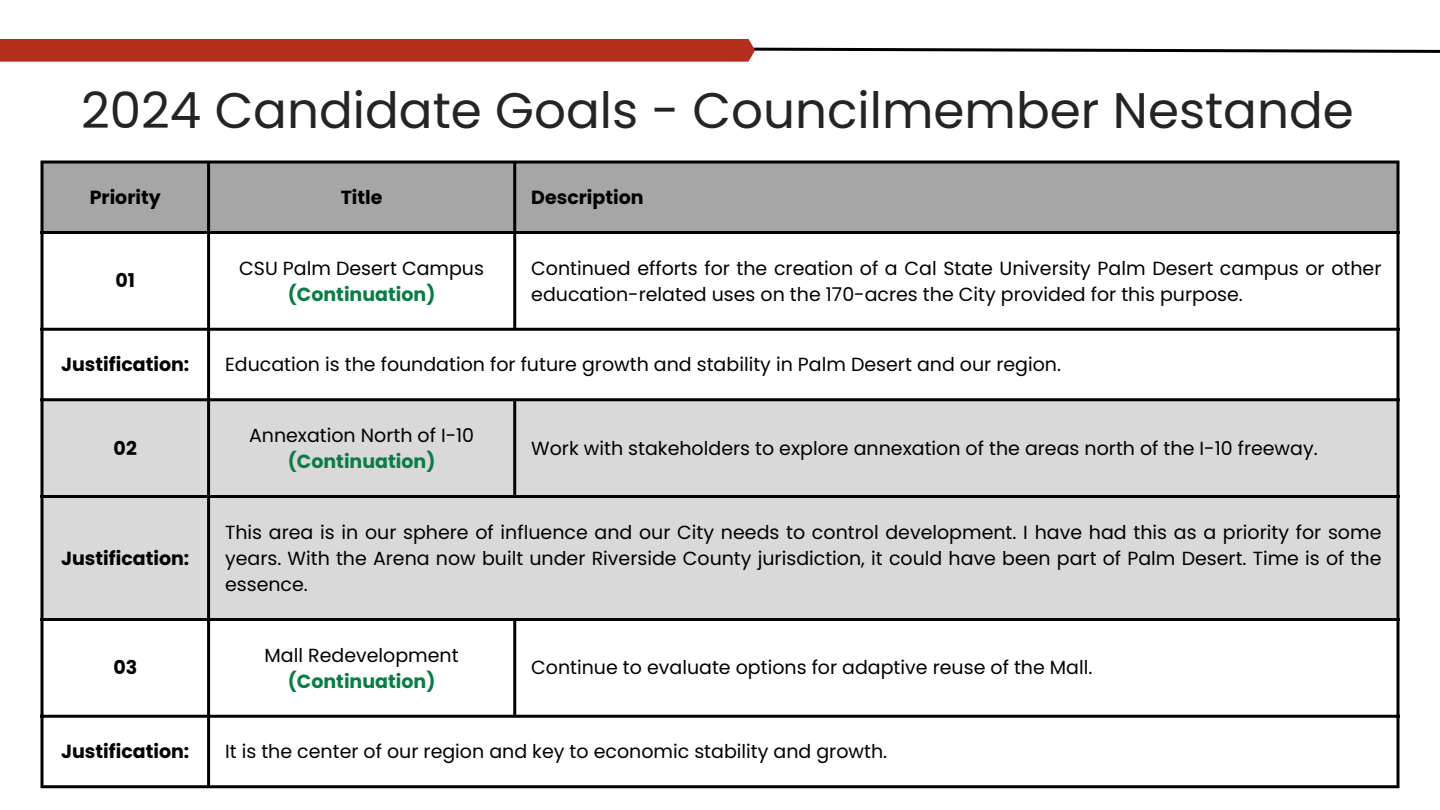
<style>
.page{position:relative;width:1440px;height:810px;background:#fff}
.page>*{position:absolute;margin:0;border:0;box-sizing:border-box;transform-origin:0 0}
.t1{font:50px "Poppins";color:#242424}
.t2{font:19px/26.2px "Poppins";color:#000}
.t3{font:700 19px "Poppins";color:#000}
.t4{font:700 19px "Poppins";color:#097d45}
.s1{font-weight:700;color:#097d45}
</style>
<div class="page">
<svg style="left:0;top:39px;width:1440px;height:23px"></svg>
<div style="left:44px;top:164px;width:1352px;height:67px;background:#a6a6a6"></div>
<div style="left:44px;top:401px;width:1352px;height:217px;background:#d9d9d9"></div>
<svg style="left:40px;top:164px;width:4px;height:621px"></svg>
<hr style="left:207px;top:164px;width:3px;height:621px;background:#000">
<hr style="left:513px;top:164px;width:3px;height:164px;background:#000">
<hr style="left:513px;top:401px;width:3px;height:94px;background:#000">
<hr style="left:513px;top:621px;width:3px;height:94px;background:#000">
<svg style="left:1396px;top:164px;width:4px;height:621px"></svg>
<svg style="left:40px;top:160px;width:1360px;height:4px;fill:#000"></svg>
<hr style="left:40px;top:231px;width:1360px;height:3px;background:#000">
<hr style="left:40px;top:328px;width:1360px;height:3px;background:#000">
<hr style="left:40px;top:398px;width:1360px;height:3px;background:#000">
<hr style="left:40px;top:495px;width:1360px;height:3px;background:#000">
<hr style="left:40px;top:618px;width:1360px;height:3px;background:#000">
<hr style="left:40px;top:715px;width:1360px;height:3px;background:#000">
<hr style="left:40px;top:785px;width:1360px;height:3px;background:#000">
<p class="t1" style="left:81px;top:75px;width:1274px">2024 Candidate Goals - Councilmember Nestande</p>
<h1 class="t3" style="left:90px;top:184px;width:73px">Priority</h1>
<p class="t3" style="left:341px;top:184px;width:43px">Title</p>
<p class="t3" style="left:531px;top:184px;width:114px">Description</p>
<p class="t3" style="left:116px;top:267px;width:21px">01</p>
<p class="t2" style="left:239px;top:255px;width:246px">CSU Palm Desert Campus</p>
<p class="t4" style="left:288px;top:281px;width:149px">(Continuation)</p>
<p class="t2" style="left:531px;top:255px;width:852px">Continued efforts for the creation of a Cal State University Palm Desert campus or other education-related uses on the 170-acres the City provided for this purpose.</p>
<p class="t3" style="left:61px;top:351px;width:130px">Justification:</p>
<p class="t2" style="left:225px;top:352px;width:838px">Education is the foundation for future growth and stability in Palm Desert and our region.</p>
<p class="t3" style="left:114px;top:435px;width:25px">02</p>
<p class="t3" style="left:61px;top:545px;width:130px">Justification:</p>
<p class="t3" style="left:113px;top:654px;width:25px">03</p>
<p class="t2" style="left:249px;top:422px;width:227px;text-align:center">Annexation North of I-10 <span class="s1">(Continuation)</span></p>
<p class="t2" style="left:531px;top:435px;width:788px">Work with stakeholders to explore annexation of the areas north of the I-10 freeway.</p>
<p class="t2" style="left:225px;top:519px;width:1158px;text-align:justify">This area is in our sphere of influence and our City needs to control development. I have had this as a priority for some years. With the Arena now built under Riverside County jurisdiction, it could have been part of Palm Desert. Time is of the essence.</p>
<p class="t2" style="left:265px;top:642px;width:196px">Mall Redevelopment</p>
<p class="t4" style="left:288px;top:668px;width:149px">(Continuation)</p>
<p class="t2" style="left:531px;top:655px;width:563px">Continue to evaluate options for adaptive reuse of the Mall.</p>
<p class="t3" style="left:61px;top:738px;width:130px">Justification:</p>
<p class="t2" style="left:225px;top:739px;width:664px">It is the center of our region and key to economic stability and growth.</p>
</div>
